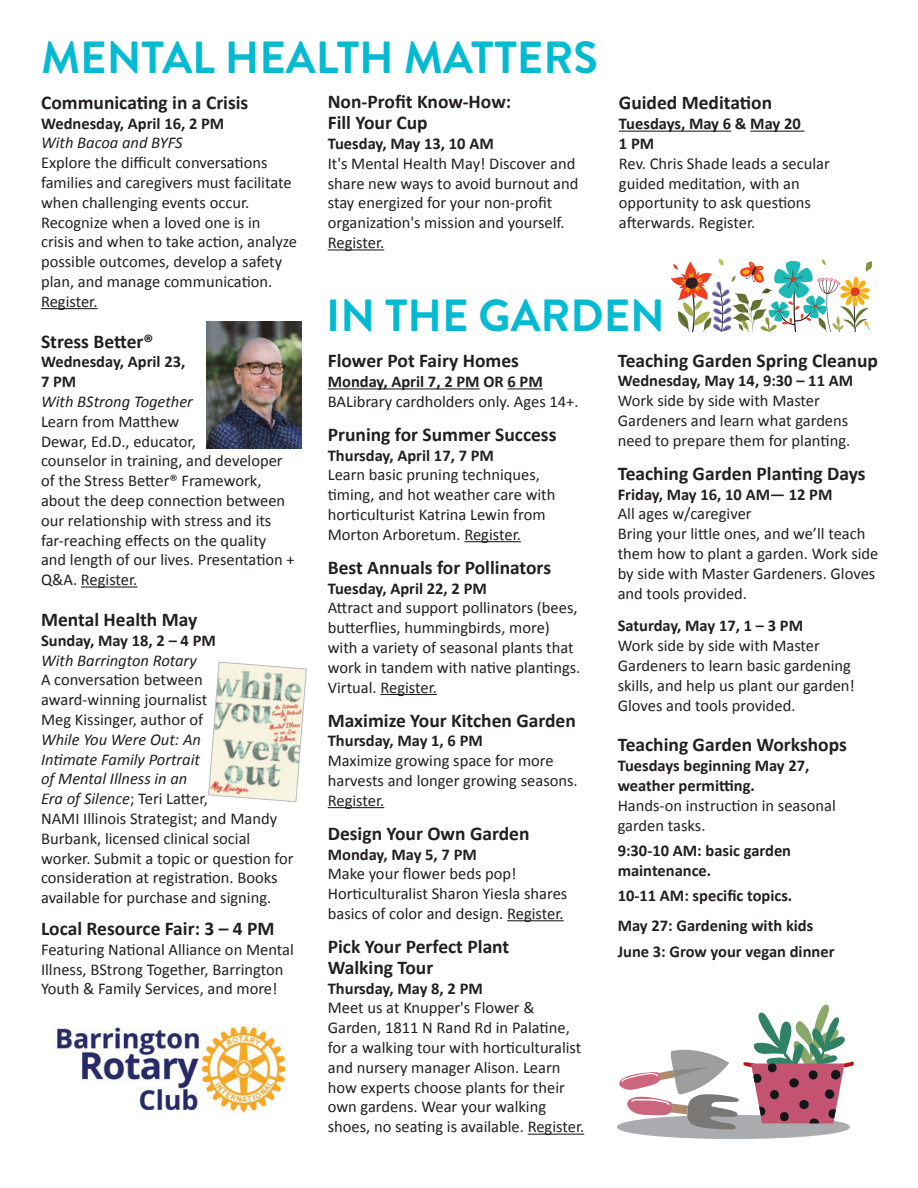
<style>
.page{position:relative;width:918px;height:1188px;background:#fff}
.page>*{position:absolute;margin:0;border:0;box-sizing:border-box;transform-origin:0 0}
.t1{font:700 45px "Brandon Grotesque";color:#03bad3}
.t2{font:700 19.5px/21px "Calibri";color:#231f20}
.t3{font:16.5px/19.8px "Calibri";color:#231f20}
.t4{font:700 16.5px/19.8px "Calibri";color:#231f20}
.t5{font:italic 16.5px "Calibri";color:#231f20}
.s1{font-style:italic}
</style>
<div class="page">
<div style="left:618px;top:1116px;width:231px;height:22px;background:#aaabaf;border-radius:50%"></div>
<div style="left:617px;top:1115px;width:233px;height:24px;border:2px solid #acadb1;border-radius:50%"></div>
<svg style="left:619px;top:1004px;width:235px;height:125px"></svg>
<hr style="left:41px;top:308px;width:57px;height:1px;background:#231f20">
<hr style="left:81px;top:586px;width:56px;height:2px;background:#231f20">
<hr style="left:619px;top:131px;width:112px;height:1px;background:#231f20">
<hr style="left:750px;top:131px;width:55px;height:1px;background:#231f20">
<hr style="left:328px;top:249px;width:56px;height:1px;background:#231f20">
<img style="left:56px;top:1025px;width:230px;height:88px">
<hr style="left:328px;top:388px;width:152px;height:1px;background:#231f20">
<hr style="left:508px;top:388px;width:35px;height:1px;background:#231f20">
<hr style="left:464px;top:541px;width:57px;height:1px;background:#231f20">
<hr style="left:380px;top:694px;width:57px;height:1px;background:#231f20">
<hr style="left:328px;top:807px;width:56px;height:1px;background:#231f20">
<hr style="left:507px;top:920px;width:57px;height:1px;background:#231f20">
<hr style="left:528px;top:1134px;width:56px;height:1px;background:#231f20">
<svg style="left:671px;top:258px;width:201px;height:74px"></svg>
<svg style="left:208px;top:662px;width:99px;height:140px;background:#dfded0"></svg>
<img style="left:207px;top:322px;width:95px;height:126px">
<h1 class="t1" style="left:41px;top:26px;width:558px">MENTAL HEALTH MATTERS</h1>
<p class="t2" style="left:41px;top:91px;width:209px">Communicating in a Crisis</p>
<p class="t4" style="left:41px;top:113px;width:185px">Wednesday, April 16, 2 PM</p>
<p class="t5" style="left:41px;top:131px;width:143px">With Bacoa and BYFS</p>
<p class="t3" style="left:41px;top:152px;width:258px">Explore the difficult conversations families and caregivers must facilitate when challenging events occur.<br>Recognize when a loved one is in crisis and when to take action, analyze possible outcomes, develop a safety plan, and manage communication.<br>Register.</p>
<p class="t2" style="left:41px;top:330px;width:114px">Stress Better®</p>
<p class="t4" style="left:41px;top:351px;width:146px">Wednesday, April 23,<br>7 PM</p>
<p class="t5" style="left:41px;top:390px;width:153px">With BStrong Together</p>
<p class="t3" style="left:41px;top:411px;width:255px">Learn from Matthew<br>Dewar, Ed.D., educator,<br>counselor in training, and developer of the Stress Better® Framework, about the deep connection between our relationship with stress and its far-reaching effects on the quality and length of our lives. Presentation +<br>Q&amp;A. Register.</p>
<p class="t2" style="left:41px;top:608px;width:158px">Mental Health May</p>
<p class="t4" style="left:41px;top:630px;width:176px">Sunday, May 18, 2 – 4 PM</p>
<p class="t5" style="left:41px;top:649px;width:157px">With Barrington Rotary</p>
<p class="t3" style="left:41px;top:670px;width:168px">A conversation between award-winning journalist<br>Meg Kissinger, author of</p>
<p class="t3" style="left:41px;top:729px;width:254px"><span class="s1">While You Were Out: An<br>Intimate Family Portrait<br>of Mental Illness in an<br>Era of Silence</span>; Teri Latter,<br>NAMI Illinois Strategist; and Mandy<br>Burbank, licensed clinical social worker. Submit a topic or question for consideration at registration. Books available for purchase and signing.</p>
<p class="t2" style="left:41px;top:917px;width:235px">Local Resource Fair: 3 – 4 PM</p>
<p class="t3" style="left:41px;top:939px;width:254px">Featuring National Alliance on Mental<br>Illness, BStrong Together, Barrington<br>Youth &amp; Family Services, and more!</p>
<p class="t2" style="left:328px;top:91px;width:185px">Non-Profit Know-How:<br>Fill Your Cup</p>
<p class="t4" style="left:328px;top:133px;width:167px">Tuesday, May 13, 10 AM</p>
<p class="t3" style="left:328px;top:153px;width:252px">It's Mental Health May! Discover and share new ways to avoid burnout and stay energized for your non-profit organization's mission and yourself.<br>Register.</p>
<p class="t2" style="left:619px;top:92px;width:155px">Guided Meditation</p>
<p class="t4" style="left:619px;top:113px;width:183px">Tuesdays, May 6 &amp; May 20<br>1 PM</p>
<p class="t3" style="left:619px;top:153px;width:212px">Rev. Chris Shade leads a secular guided meditation, with an opportunity to ask questions afterwards. Register.</p>
<h1 class="t1" style="left:326px;top:284px;width:340px">IN THE GARDEN</h1>
<p class="t2" style="left:618px;top:349px;width:262px">Teaching Garden Spring Cleanup</p>
<p class="t4" style="left:618px;top:371px;width:237px">Wednesday, May 14, 9:30 – 11 AM</p>
<p class="t3" style="left:618px;top:390px;width:234px">Work side by side with Master<br>Gardeners and learn what gardens need to prepare them for planting.</p>
<p class="t2" style="left:618px;top:462px;width:249px">Teaching Garden Planting Days</p>
<p class="t4" style="left:618px;top:484px;width:216px">Friday, May 16, 10 AM— 12 PM</p>
<p class="t3" style="left:618px;top:504px;width:262px">All ages w/caregiver<br>Bring your little ones, and we’ll teach them how to plant a garden. Work side by side with Master Gardeners. Gloves and tools provided.</p>
<p class="t4" style="left:618px;top:615px;width:187px">Saturday, May 17, 1 – 3 PM</p>
<p class="t3" style="left:618px;top:635px;width:239px">Work side by side with Master<br>Gardeners to learn basic gardening skills, and help us plant our garden!<br>Gloves and tools provided.</p>
<p class="t2" style="left:618px;top:734px;width:231px">Teaching Garden Workshops</p>
<p class="t4" style="left:618px;top:755px;width:193px">Tuesdays beginning May 27, weather permitting.</p>
<p class="t3" style="left:618px;top:795px;width:220px">Hands-on instruction in seasonal garden tasks.</p>
<p class="t4" style="left:618px;top:840px;width:175px">9:30-10 AM: basic garden maintenance.</p>
<p class="t4" style="left:618px;top:879px;width:197px;line-height:30.6px">10-11 AM: specific topics.<br>May 27: Gardening with kids</p>
<p class="t4" style="left:618px;top:941px;width:218px">June 3: Grow your vegan dinner</p>
<p class="t2" style="left:328px;top:350px;width:193px">Flower Pot Fairy Homes</p>
<p class="t4" style="left:328px;top:371px;width:217px">Monday, April 7, 2 PM OR 6 PM</p>
<p class="t3" style="left:328px;top:391px;width:252px">BALibrary cardholders only. Ages 14+.</p>
<p class="t2" style="left:328px;top:423px;width:230px">Pruning for Summer Success</p>
<p class="t4" style="left:328px;top:445px;width:168px">Thursday, April 17, 7 PM</p>
<p class="t3" style="left:328px;top:465px;width:229px">Learn basic pruning techniques, timing, and hot weather care with horticulturist Katrina Lewin from<br>Morton Arboretum. Register.</p>
<p class="t2" style="left:328px;top:556px;width:225px">Best Annuals for Pollinators</p>
<p class="t4" style="left:328px;top:578px;width:161px">Tuesday, April 22, 2 PM</p>
<p class="t3" style="left:328px;top:598px;width:254px">Attract and support pollinators (bees, butterflies, hummingbirds, more) with a variety of seasonal plants that work in tandem with native plantings.<br>Virtual. Register.</p>
<p class="t2" style="left:328px;top:709px;width:250px">Maximize Your Kitchen Garden</p>
<p class="t4" style="left:328px;top:730px;width:157px">Thursday, May 1, 6 PM</p>
<p class="t3" style="left:328px;top:750px;width:252px">Maximize growing space for more harvests and longer growing seasons.<br>Register.</p>
<p class="t2" style="left:328px;top:822px;width:203px">Design Your Own Garden</p>
<p class="t4" style="left:328px;top:844px;width:151px">Monday, May 5, 7 PM</p>
<p class="t3" style="left:328px;top:863px;width:241px">Make your flower beds pop!<br>Horticulturalist Sharon Yiesla shares basics of color and design. Register.</p>
<p class="t2" style="left:328px;top:935px;width:183px">Pick Your Perfect Plant<br>Walking Tour</p>
<p class="t4" style="left:328px;top:978px;width:157px">Thursday, May 8, 2 PM</p>
<p class="t3" style="left:328px;top:998px;width:258px">Meet us at Knupper's Flower &amp; Garden, 1811 N Rand Rd in Palatine, for a walking tour with horticulturalist and nursery manager Alison. Learn how experts choose plants for their own gardens. Wear your walking shoes, no seating is available. Register.</p>
</div>
